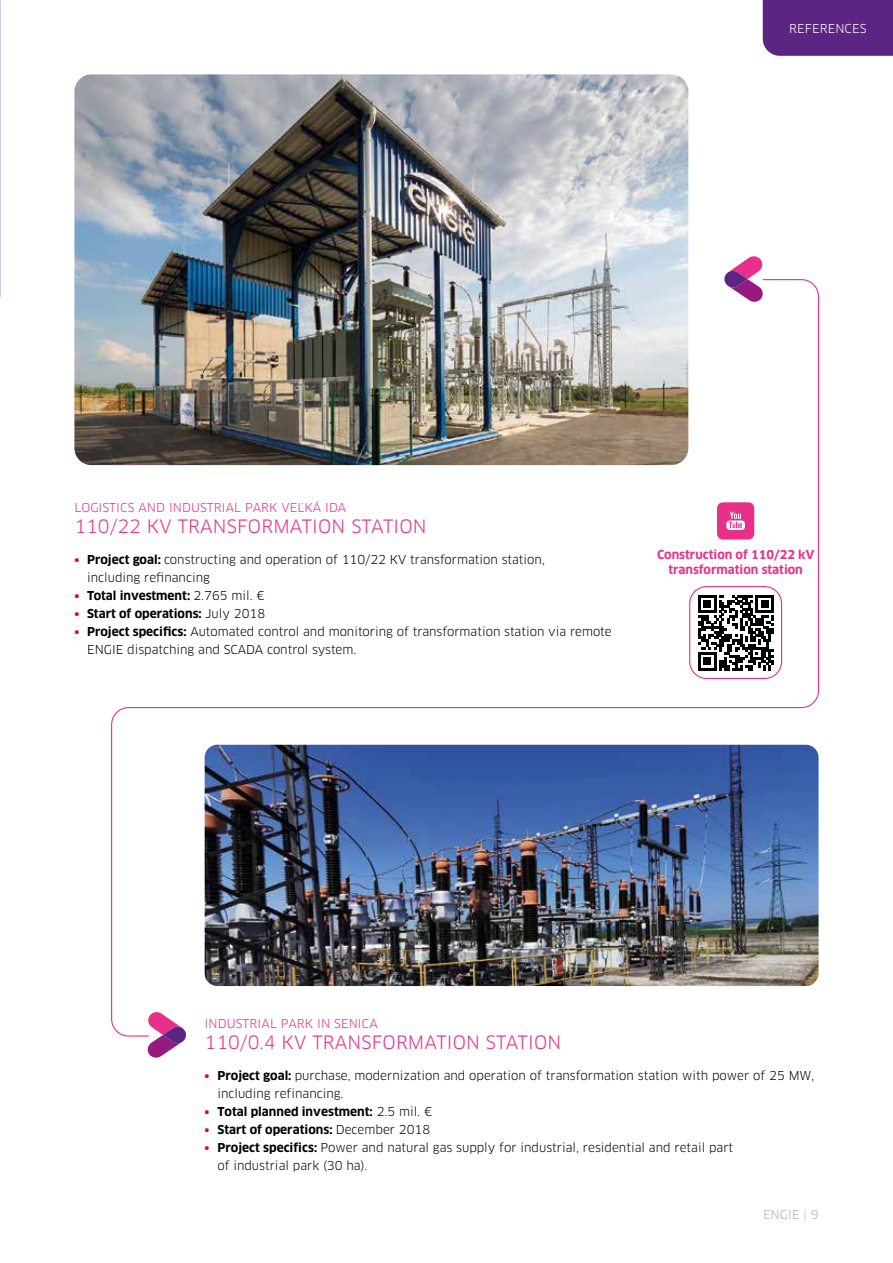
<style>
.page{position:relative;width:893px;height:1263px;background:#fff}
.page>*{position:absolute;margin:0;border:0;box-sizing:border-box;transform-origin:0 0}
.t1{font:18px "Clan Pro";letter-spacing:.01em;color:#e8308a}
.t2{font:12px/18px "Clan Pro";color:#000}
.t3{font:700 12px "Clan Pro";color:#000}
.t4{font:12px "Clan Pro";letter-spacing:.01em;color:#e8308a}
.t5{font:700 12px/15px "Clan Pro";color:#e8308a;text-align:center}
.t6{font:12px "Clan Pro";letter-spacing:.01em;color:#fff}
.t7{font:12px "Clan Pro";letter-spacing:.01em;color:#b3b2b2}
.s1{font-weight:700;color:#e30613}
.s2{font-weight:700}
.s3{color:#e30613}
.s4{font-weight:400}
</style>
<div class="page">
<div style="left:763px;top:0;width:130px;height:56px;background:#5c2483"></div>
<img style="left:74px;top:74px;width:614px;height:391px">
<img style="left:110px;top:278px;width:710px;height:759px">
<svg style="left:147px;top:1011px;width:39px;height:47px"></svg>
<img style="left:205px;top:745px;width:614px;height:241px">
<svg style="left:724px;top:256px;width:40px;height:47px"></svg>
<svg style="left:692px;top:589px;width:87px;height:87px"></svg>
<div style="left:689px;top:586px;width:93px;height:93px;border:1px solid #e8308a;border-radius:17px"></div>
<svg style="left:717px;top:502px;width:37px;height:37px"></svg>
<p class="t6" style="left:789px;top:21px;width:79px">REFERENCES</p>
<p class="t4" style="left:74px;top:500px;width:273px">LOGISTICS AND INDUSTRIAL PARK VEĽKÁ IDA</p>
<h1 class="t1" style="left:74px;top:515px;width:354px">110/22 KV TRANSFORMATION STATION</h1>
<p class="t2" style="left:87px;top:550px;width:459px;text-indent:-13px"><span class="s1">•</span> <span class="s2">Project goal:</span> constructing and operation of 110/22 KV transformation station, including refinancing</p>
<p class="t3" style="left:74px;top:588px;width:191px"><span class="s3">•</span> Total investment: <span class="s4">2.765 mil. €</span></p>
<p class="t3" style="left:74px;top:606px;width:192px"><span class="s3">•</span> Start of operations: <span class="s4">July 2018</span></p>
<p class="t2" style="left:87px;top:622px;width:526px;text-indent:-13px"><span class="s1">•</span> <span class="s2">Project specifics:</span> Automated control and monitoring of transformation station via remote<br>ENGIE dispatching and SCADA control system.</p>
<p class="t5" style="left:657px;top:547px;width:159px">Construction of 110/22 kV transformation station</p>
<p class="t4" style="left:205px;top:1017px;width:175px">INDUSTRIAL PARK IN SENICA</p>
<h1 class="t1" style="left:205px;top:1032px;width:358px">110/0.4 KV TRANSFORMATION STATION</h1>
<p class="t2" style="left:217px;top:1067px;width:599px;text-indent:-13px"><span class="s1">•</span> <span class="s2">Project goal:</span> purchase, modernization and operation of transformation station with power of 25 MW, including refinancing.</p>
<p class="t3" style="left:205px;top:1105px;width:229px"><span class="s3">•</span> Total planned investment: <span class="s4">2.5 mil. €</span></p>
<p class="t3" style="left:205px;top:1123px;width:227px"><span class="s3">•</span> Start of operations: <span class="s4">December 2018</span></p>
<p class="t2" style="left:217px;top:1139px;width:517px;text-indent:-13px"><span class="s1">•</span> <span class="s2">Project specifics:</span> Power and natural gas supply for industrial, residential and retail part of industrial park (30 ha).</p>
<p class="t7" style="left:763px;top:1207px;width:57px">ENGIE | 9</p>
</div>
